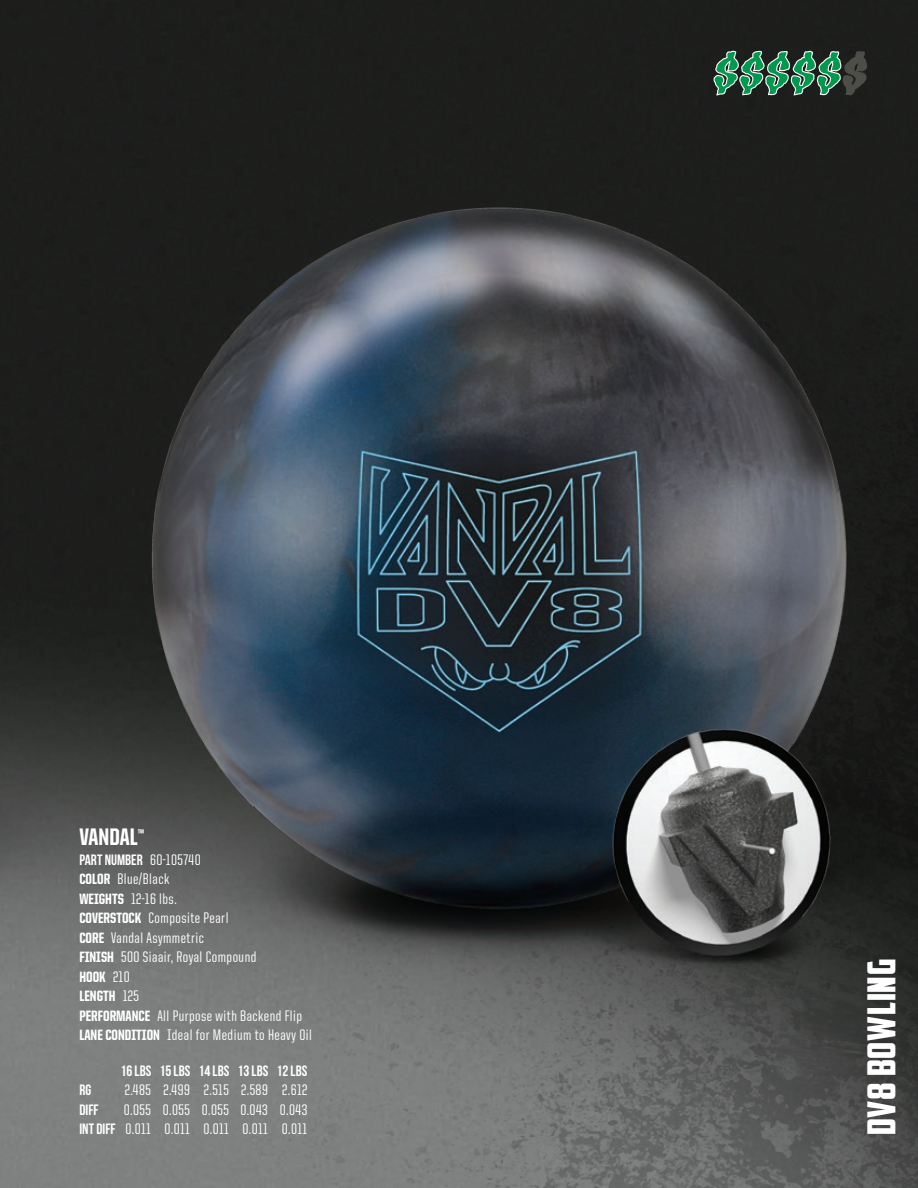
<style>
.page{position:relative;width:918px;height:1188px;background:#fff}
.page>*{position:absolute;margin:0;border:0;box-sizing:border-box;transform-origin:0 0}
.Color_Bar_heading-bd{font:39px "American Captain";letter-spacing:.02em;color:#fff}
.DV8_Ball_Chart_Body{font:800 24px "United Sans Cond";color:#fff}
.DV8_Ball_Chart_Body-2{font:500 15.3px "United Sans Cond";letter-spacing:.03em;color:#fff}
.Tech_Specs_-_2_-_PF{font:500 15.3px "United Sans Cond";letter-spacing:.03em;color:#fff}
.Tech_Specs_-_2_-_PF-2{font:15px "Bebas Neue";color:#fff}
.DV8_Ball_Chart_Body-3{font:15px "Bebas Neue";color:#fff}
.DV8_Ball_Chart_Body-4{font:800 15px "United Sans Cond";color:#fff}
.s1{font-family:"United Sans Cond";font-weight:500;font-size:15.3px}
.s2{font-weight:800;font-size:15px}
.s3{font-weight:500;font-size:15.3px}
.s4{font-family:"Bebas Neue";font-weight:400;font-size:15px}
</style>
<div class="page">
<img style="left:0;top:0;width:248px;height:1188px">
<div style="left:56px;top:0;width:862px;height:82px;background:#1d1e1c"></div>
<img style="left:248px;top:1082px;width:670px;height:106px">
<img style="left:0;top:82px;width:918px;height:1000px">
<img style="left:565px;top:689px;width:321px;height:321px">
<svg style="left:713px;top:50px;width:154px;height:56px;background:#335c47"></svg>
<p class="DV8_Ball_Chart_Body" style="left:79px;top:825px;width:66px">VANDAL<sup>™</sup></p>
<p class="DV8_Ball_Chart_Body-3" style="left:79px;top:851px;width:123px">PART NUMBER <span class="s1">60-105740</span></p>
<p class="DV8_Ball_Chart_Body-2" style="left:79px;top:871px;width:92px"><span class="s2">COLOR</span> Blue/Black</p>
<p class="DV8_Ball_Chart_Body-2" style="left:79px;top:891px;width:99px"><span class="s2">WEIGHTS</span> 12-16 lbs.</p>
<p class="DV8_Ball_Chart_Body-2" style="left:79px;top:910px;width:151px"><span class="s2">COVERSTOCK</span> Composite Pearl</p>
<p class="DV8_Ball_Chart_Body-2" style="left:79px;top:930px;width:126px"><span class="s2">CORE</span> Vandal Asymmetric</p>
<p class="DV8_Ball_Chart_Body-2" style="left:79px;top:949px;width:178px"><span class="s2">FINISH</span> 500 Siaair, Royal Compound</p>
<p class="DV8_Ball_Chart_Body-4" style="left:79px;top:969px;width:52px">HOOK <span class="s3">210</span></p>
<p class="DV8_Ball_Chart_Body-4" style="left:79px;top:988px;width:61px">LENGTH <span class="s3">125</span></p>
<p class="DV8_Ball_Chart_Body-2" style="left:79px;top:1008px;width:224px"><span class="s2">PERFORMANCE</span> All Purpose with Backend Flip</p>
<p class="DV8_Ball_Chart_Body-2" style="left:79px;top:1027px;width:234px"><span class="s2">LANE CONDITION</span> Ideal for Medium to Heavy Oil</p>
<p class="Tech_Specs_-_2_-_PF-2" style="left:120px;top:1062px;width:189px">16 LBS 15 LBS 14 LBS 13 LBS 12 LBS</p>
<p class="Tech_Specs_-_2_-_PF-2" style="left:79px;top:1082px;width:13px">RG</p>
<p class="Tech_Specs_-_2_-_PF" style="left:125px;top:1082px;width:184px">2.485 2.499 2.515 2.589 2.612</p>
<p class="Tech_Specs_-_2_-_PF-2" style="left:79px;top:1101px;width:21px">DIFF</p>
<p class="Tech_Specs_-_2_-_PF" style="left:124px;top:1102px;width:185px">0.055 0.055 0.055 0.043 0.043</p>
<p class="Tech_Specs_-_2_-_PF" style="left:79px;top:1121px;width:229px"><span class="s4">INT DIFF</span> 0.011 0.011 0.011 0.011 0.011</p>
<p class="Color_Bar_heading-bd" style="left:858px;top:1135px;width:178px;rotate:-90deg">DV8 BOWLING</p>
</div>
